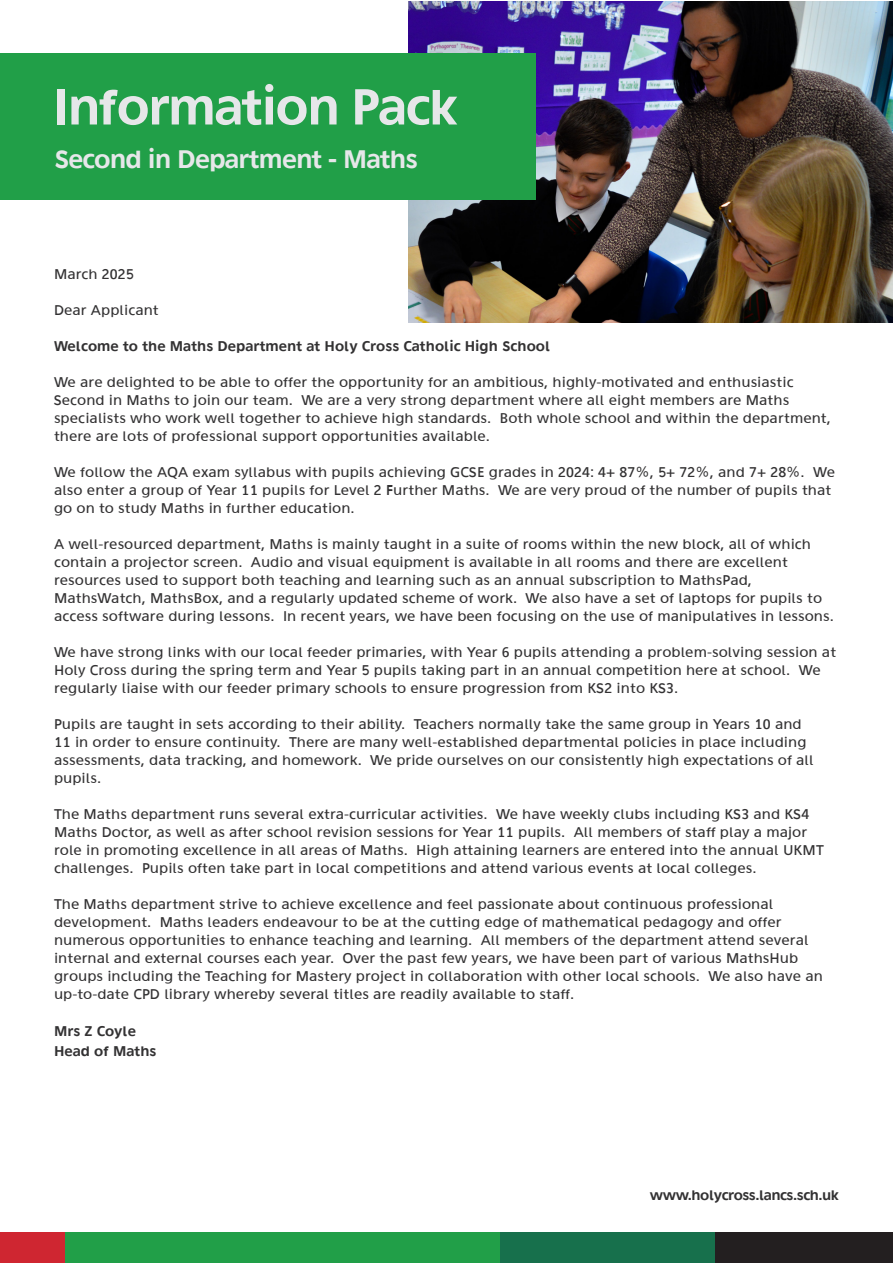
<style>
.page{position:relative;width:893px;height:1263px;background:#fff}
.page>*{position:absolute;margin:0;border:0;box-sizing:border-box;transform-origin:0 0}
.t1{font:54px "Agan S65";letter-spacing:-.03em;color:#e6e7e9}
.t2{font:27px "Agan S65";letter-spacing:-.03em;color:#e6e7e9}
.t3{font:15px/18px "Agan S55";color:#333233}
.t4{font:15px "Agan S65";color:#333233}
.t5{font:15px "Agan S65";letter-spacing:-.03em;color:#333233}
</style>
<div class="page">
<div style="left:627px;top:1232px;width:266px;height:31px;background:#231f20"></div>
<div style="left:445px;top:1232px;width:269px;height:31px;background:#17704c"></div>
<div style="left:29px;top:1232px;width:471px;height:31px;background:#219f48"></div>
<div style="left:0;top:1232px;width:64px;height:31px;background:#cf2631"></div>
<img style="left:408px;top:1px;width:485px;height:321px">
<div style="left:0;top:53px;width:536px;height:147px;background:#219f48"></div>
<p class="t1" style="left:54px;top:76px;width:405px">Information Pack</p>
<p class="t2" style="left:54px;top:144px;width:366px">Second in Department - Maths</p>
<p class="t3" style="left:54px;top:265px;width:82px">March 2025</p>
<p class="t3" style="left:54px;top:301px;width:106px">Dear Applicant</p>
<p class="t4" style="left:54px;top:337px;width:498px">Welcome to the Maths Department at Holy Cross Catholic High School</p>
<p class="t3" style="left:54px;top:373px;width:778px">We are delighted to be able to offer the opportunity for an ambitious, highly-motivated and enthusiastic Second in Maths to join our team. We are a very strong department where all eight members are Maths specialists who work well together to achieve high standards. Both whole school and within the department, there are lots of professional support opportunities available.</p>
<p class="t3" style="left:54px;top:463px;width:782px">We follow the AQA exam syllabus with pupils achieving GCSE grades in 2024: 4+ 87%, 5+ 72%, and 7+ 28%. We also enter a group of Year 11 pupils for Level 2 Further Maths. We are very proud of the number of pupils that go on to study Maths in further education.</p>
<p class="t3" style="left:54px;top:535px;width:781px">A well-resourced department, Maths is mainly taught in a suite of rooms within the new block, all of which contain a projector screen. Audio and visual equipment is available in all rooms and there are excellent resources used to support both teaching and learning such as an annual subscription to MathsPad, MathsWatch, MathsBox, and a regularly updated scheme of work. We also have a set of laptops for pupils to access software during lessons. In recent years, we have been focusing on the use of manipulatives in lessons.</p>
<p class="t3" style="left:54px;top:643px;width:784px">We have strong links with our local feeder primaries, with Year 6 pupils attending a problem-solving session at<br>Holy Cross during the spring term and Year 5 pupils taking part in an annual competition here at school. We regularly liaise with our feeder primary schools to ensure progression from KS2 into KS3.</p>
<p class="t3" style="left:54px;top:715px;width:761px">Pupils are taught in sets according to their ability. Teachers normally take the same group in Years 10 and 11 in order to ensure continuity. There are many well-established departmental policies in place including assessments, data tracking, and homework. We pride ourselves on our consistently high expectations of all pupils.</p>
<p class="t3" style="left:54px;top:805px;width:771px">The Maths department runs several extra-curricular activities. We have weekly clubs including KS3 and KS4<br>Maths Doctor, as well as after school revision sessions for Year 11 pupils. All members of staff play a major role in promoting excellence in all areas of Maths. High attaining learners are entered into the annual UKMT challenges. Pupils often take part in local competitions and attend various events at local colleges.</p>
<p class="t3" style="left:54px;top:895px;width:770px">The Maths department strive to achieve excellence and feel passionate about continuous professional development. Maths leaders endeavour to be at the cutting edge of mathematical pedagogy and offer numerous opportunities to enhance teaching and learning. All members of the department attend several internal and external courses each year. Over the past few years, we have been part of various MathsHub groups including the Teaching for Mastery project in collaboration with other local schools. We also have an</p>
<p class="t3" style="left:54px;top:985px;width:522px">up-to-date CPD library whereby several titles are readily available to staff.</p>
<p class="t4" style="left:54px;top:1023px;width:84px">Mrs Z Coyle</p>
<p class="t4" style="left:54px;top:1042px;width:104px">Head of Maths</p>
<p class="t5" style="left:650px;top:1187px;width:191px">www.holycross.lancs.sch.uk</p>
</div>
